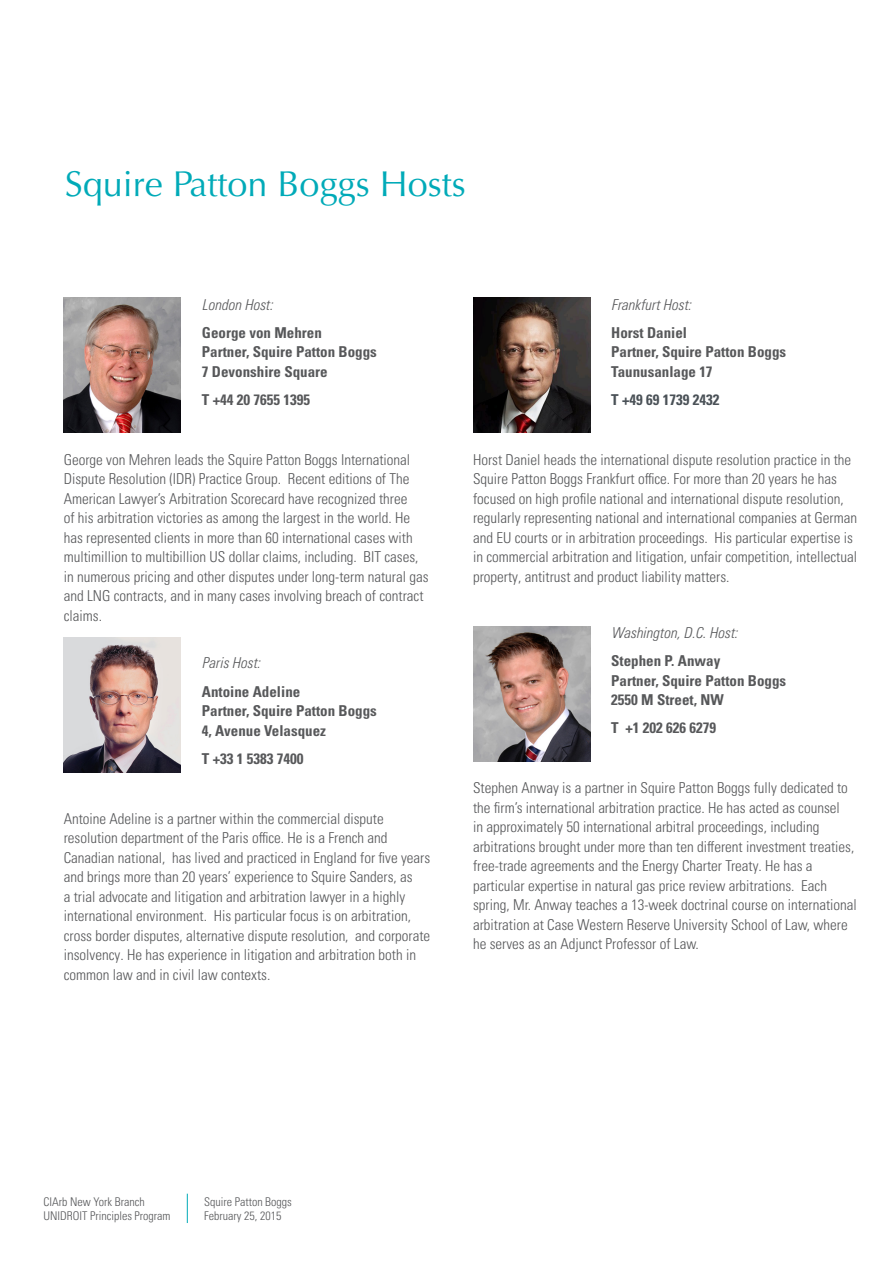
<style>
.page{position:relative;width:893px;height:1263px;background:#fff}
.page>*{position:absolute;margin:0;border:0;box-sizing:border-box;transform-origin:0 0}
.t1{font:36px "Optima LT Pro";color:#00aab8}
.t2{font:15px/19.5px "Univers LTCYR 47 Light Cond";color:#57585a}
.t3{font:15px/19.5px "Univers LTCYR 67 Bold Cond";color:#57585a}
.t4{font:15px "Univers LTCYR 47 Light Cond Obl";color:#57585a}
.t5{font:15px "Univers LTCYR 67 Bold Cond";color:#4a5157}
.t6{font:12px/14.4px "Univers LTCYR 47 Light Cond";color:#57585a}
</style>
<div class="page">
<svg style="left:187px;top:1194px;width:1px;height:29px"></svg>
<img style="left:64px;top:298px;width:117px;height:135px">
<img style="left:473px;top:298px;width:117px;height:135px">
<img style="left:64px;top:638px;width:117px;height:135px">
<img style="left:473px;top:626px;width:117px;height:135px">
<p class="t1" style="left:65px;top:162px;width:402px">Squire Patton Boggs Hosts</p>
<p class="t4" style="left:202px;top:294px;width:72px">London Host:</p>
<p class="t3" style="left:202px;top:322px;width:176px">George von Mehren<br>Partner, Squire Patton Boggs<br>7 Devonshire Square</p>
<p class="t3" style="left:202px;top:389px;width:110px">T +44 20 7655 1395</p>
<p class="t2" style="left:64px;top:449px;width:366px">George von Mehren leads the Squire Patton Boggs International Dispute Resolution (IDR) Practice Group. Recent editions of The American Lawyer’s Arbitration Scorecard have recognized three<br>of his arbitration victories as among the largest in the world. He has represented clients in more than 60 international cases with multimillion to multibillion US dollar claims, including. BIT cases, in numerous pricing and other disputes under long-term natural gas and LNG contracts, and in many cases involving breach of contract claims.</p>
<p class="t4" style="left:202px;top:653px;width:60px">Paris Host:</p>
<p class="t3" style="left:202px;top:681px;width:176px">Antoine Adeline<br>Partner, Squire Patton Boggs<br>4, Avenue Velasquez</p>
<p class="t3" style="left:202px;top:748px;width:103px">T +33 1 5383 7400</p>
<p class="t2" style="left:64px;top:808px;width:368px">Antoine Adeline is a partner within the commercial dispute resolution department of the Paris office. He is a French and Canadian national, has lived and practiced in England for five years and brings more than 20 years’ experience to Squire Sanders, as<br>a trial advocate and litigation and arbitration lawyer in a highly international environment. His particular focus is on arbitration, cross border disputes, alternative dispute resolution, and corporate insolvency. He has experience in litigation and arbitration both in common law and in civil law contexts.</p>
<p class="t4" style="left:611px;top:294px;width:81px">Frankfurt Host:</p>
<p class="t3" style="left:611px;top:322px;width:176px">Horst Daniel<br>Partner, Squire Patton Boggs<br>Taunusanlage 17</p>
<p class="t5" style="left:611px;top:390px;width:110px">T +49 69 1739 2432</p>
<p class="t2" style="left:473px;top:449px;width:385px">Horst Daniel heads the international dispute resolution practice in the Squire Patton Boggs Frankfurt office. For more than 20 years he has focused on high profile national and international dispute resolution, regularly representing national and international companies at German and EU courts or in arbitration proceedings. His particular expertise is in commercial arbitration and litigation, unfair competition, intellectual property, antitrust and product liability matters.</p>
<p class="t4" style="left:611px;top:622px;width:128px">Washington, D.C. Host:</p>
<p class="t3" style="left:611px;top:651px;width:176px">Stephen P. Anway<br>Partner, Squire Patton Boggs<br>2550 M Street, NW</p>
<p class="t3" style="left:611px;top:718px;width:106px">T +1 202 626 6279</p>
<p class="t2" style="left:473px;top:777px;width:385px">Stephen Anway is a partner in Squire Patton Boggs fully dedicated to the firm’s international arbitration practice. He has acted as counsel<br>in approximately 50 international arbitral proceedings, including arbitrations brought under more than ten different investment treaties, free-trade agreements and the Energy Charter Treaty. He has a particular expertise in natural gas price review arbitrations. Each spring, Mr. Anway teaches a 13-week doctrinal course on international arbitration at Case Western Reserve University School of Law, where he serves as an Adjunct Professor of Law.</p>
<p class="t6" style="left:44px;top:1194px;width:128px">CIArb New York Branch<br>UNIDROIT Principles Program</p>
<p class="t6" style="left:204px;top:1194px;width:89px">Squire Patton Boggs<br>February 25, 2015</p>
</div>
